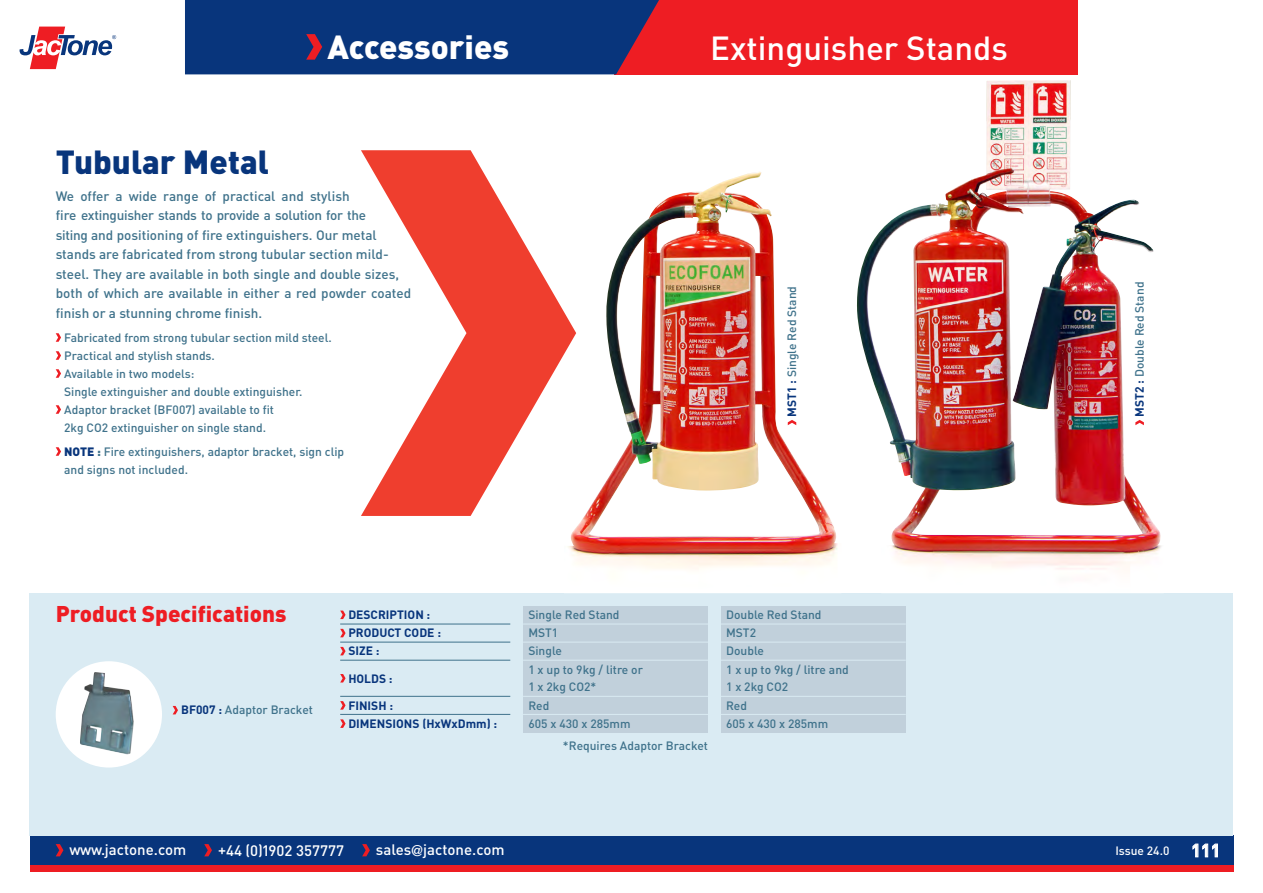
<style>
.page{position:relative;width:1263px;height:893px;background:#fff}
.page>*{position:absolute;margin:0;border:0;box-sizing:border-box;transform-origin:0 0}
.t1{font:500 33px "DIN";color:#fff}
.t2{font:900 33px "DIN";color:#08357c}
.t3{font:900 33px "DIN";color:#fff}
.t4{font:900 22.5px "DIN";color:#ee1d23}
.t5{font:500 15px "DIN";color:#fff}
.t6{font:500 13.5px/19.5px "DIN";color:#3f728b}
.t7{font:500 12px/18px "DIN";color:#3f728b}
.t8{font:700 12px/18.1px "DIN";color:#08357c}
.t9{font:500 12px "DIN";color:#fff}
.s1{font-weight:900;color:#08357c}
.s2{font-weight:900}
.s3{font-weight:700;color:#08357c}
.s4{font-family:"Helvetica Neue"}
.s5{font-weight:700;font-size:18px}
</style>
<div class="page">
<div style="left:30px;top:836px;width:1203px;height:29px;background:#08357c"></div>
<div style="left:30px;top:865px;width:1203px;height:7px;background:#ee1d23"></div>
<svg style="left:20px;top:27px;width:96px;height:42px"></svg>
<div style="left:614px;top:0;width:464px;height:74px;background:#ee1d23"></div>
<div style="left:185px;top:0;width:474px;height:74px;background:#08357c"></div>
<svg style="left:361px;top:150px;width:203px;height:366px;fill:#ef3e2e"></svg>
<div style="left:30px;top:593px;width:1203px;height:243px;background:#daebf3"></div>
<svg style="left:56px;top:844px;width:7px;height:12px"></svg>
<svg style="left:204px;top:844px;width:8px;height:12px"></svg>
<svg style="left:362px;top:844px;width:8px;height:12px"></svg>
<svg style="left:56px;top:333px;width:5px;height:9px"></svg>
<svg style="left:56px;top:351px;width:5px;height:9px"></svg>
<svg style="left:56px;top:369px;width:5px;height:9px"></svg>
<svg style="left:56px;top:405px;width:5px;height:9px"></svg>
<svg style="left:56px;top:447px;width:5px;height:9px"></svg>
<hr style="left:340px;top:660px;width:170px;height:1px;background:#3f728b">
<hr style="left:340px;top:696px;width:170px;height:1px;background:#3f728b">
<hr style="left:340px;top:624px;width:170px;height:1px;background:#3f728b">
<hr style="left:340px;top:642px;width:170px;height:1px;background:#3f728b">
<hr style="left:340px;top:714px;width:170px;height:1px;background:#3f728b">
<svg style="left:340px;top:611px;width:6px;height:8px"></svg>
<svg style="left:340px;top:629px;width:6px;height:8px"></svg>
<svg style="left:340px;top:647px;width:6px;height:8px"></svg>
<svg style="left:340px;top:674px;width:6px;height:8px"></svg>
<svg style="left:340px;top:701px;width:6px;height:9px"></svg>
<svg style="left:340px;top:719px;width:6px;height:9px"></svg>
<div style="left:523px;top:606px;width:185px;height:126px;background:#c1d0db"></div>
<hr style="left:523px;top:624px;width:185px;height:1px;background:#daebf3">
<hr style="left:523px;top:642px;width:185px;height:1px;background:#daebf3">
<hr style="left:523px;top:660px;width:185px;height:1px;background:#daebf3">
<hr style="left:523px;top:696px;width:185px;height:1px;background:#daebf3">
<hr style="left:523px;top:714px;width:185px;height:1px;background:#daebf3">
<div style="left:721px;top:606px;width:185px;height:126px;background:#c1d0db"></div>
<hr style="left:721px;top:624px;width:185px;height:1px;background:#daebf3">
<hr style="left:721px;top:642px;width:185px;height:1px;background:#daebf3">
<hr style="left:721px;top:660px;width:185px;height:1px;background:#daebf3">
<hr style="left:721px;top:696px;width:185px;height:1px;background:#daebf3">
<hr style="left:721px;top:714px;width:185px;height:1px;background:#daebf3">
<svg style="left:56px;top:661px;width:106px;height:106px;background:#c9d2d5"></svg>
<img style="left:84px;top:672px;width:11px;height:25px">
<svg style="left:173px;top:706px;width:5px;height:8px"></svg>
<img style="left:564px;top:172px;width:274px;height:398px">
<img style="left:857px;top:80px;width:304px;height:489px">
<svg style="left:788px;top:420px;width:8px;height:5px"></svg>
<svg style="left:1135px;top:420px;width:9px;height:5px"></svg>
<h1 class="t3" style="left:327px;top:25px;width:183px">Accessories</h1>
<h1 class="t2" style="left:56px;top:140px;width:215px">Tubular Metal</h1>
<p class="t6" style="left:56px;top:186px;width:357px">We offer a wide range of practical and stylish<br>fire extinguisher stands to provide a solution for the<br>siting and positioning of fire extinguishers. Our metal stands are fabricated from strong tubular section mild&shy;steel. They are available in both single and double sizes, both of which are available in either a red powder coated finish or a stunning chrome finish.</p>
<p class="t7" style="left:64px;top:328px;width:269px">Fabricated from strong tubular section mild steel.<br>Practical and stylish stands.<br>Available in two models:<br>Single extinguisher and double extinguisher.<br>Adaptor bracket (BF007) available to fit<br>2kg CO2 extinguisher on single stand.</p>
<p class="t7" style="left:64px;top:442px;width:282px"><span class="s1">NOTE</span> <span class="s2">:</span> Fire extinguishers, adaptor bracket, sign clip and signs not included.</p>
<h1 class="t1" style="left:710px;top:27px;width:299px">Extinguisher Stands</h1>
<p class="t7" style="left:782px;top:417px;width:132px;rotate:-90deg"><span class="s3">MST1 :</span> Single Red Stand</p>
<p class="t7" style="left:1130px;top:417px;width:137px;rotate:-90deg"><span class="s3">MST2 :</span> Double Red Stand</p>
<h2 class="t4" style="left:56px;top:599px;width:232px">Product Specifications</h2>
<p class="t8" style="left:348px;top:605px;width:94px">DESCRIPTION :<br>PRODUCT CODE :<br>SIZE :</p>
<p class="t8" style="left:348px;top:669px;width:46px">HOLDS :</p>
<p class="t8" style="left:348px;top:696px;width:150px">FINISH :<br>DIMENSIONS (HxWxDmm) :</p>
<p class="t7" style="left:181px;top:701px;width:133px"><span class="s3">BF007 :</span> Adaptor Bracket</p>
<p class="t7" style="left:528px;top:605px;width:116px;line-height:18.5px">Single Red Stand<br>MST1<br>Single<br>1 x up to 9kg / litre or</p>
<p class="t7" style="left:528px;top:677px;width:104px;line-height:18.6px">1 x 2kg CO2*<br>Red<br>605 x 430 x 285mm</p>
<p class="t7" style="left:563px;top:736px;width:147px">*Requires Adaptor Bracket</p>
<p class="t7" style="left:726px;top:605px;width:124px;line-height:18.5px">Double Red Stand<br>MST2<br>Double<br>1 x up to 9kg / litre and</p>
<p class="t7" style="left:726px;top:677px;width:104px;line-height:18.6px">1 x 2kg CO2<br>Red<br>605 x 430 x 285mm</p>
<p class="t5" style="left:70px;top:840px;width:118px">www.jactone.com</p>
<p class="t5" style="left:218px;top:841px;width:128px">+44 (0)1902 357777</p>
<p class="t5" style="left:376px;top:840px;width:130px">sales<span class="s4">@</span>jactone.com</p>
<p class="t9" style="left:1115px;top:842px;width:107px">Issue 24.0 <span class="s5">111</span></p>
</div>
